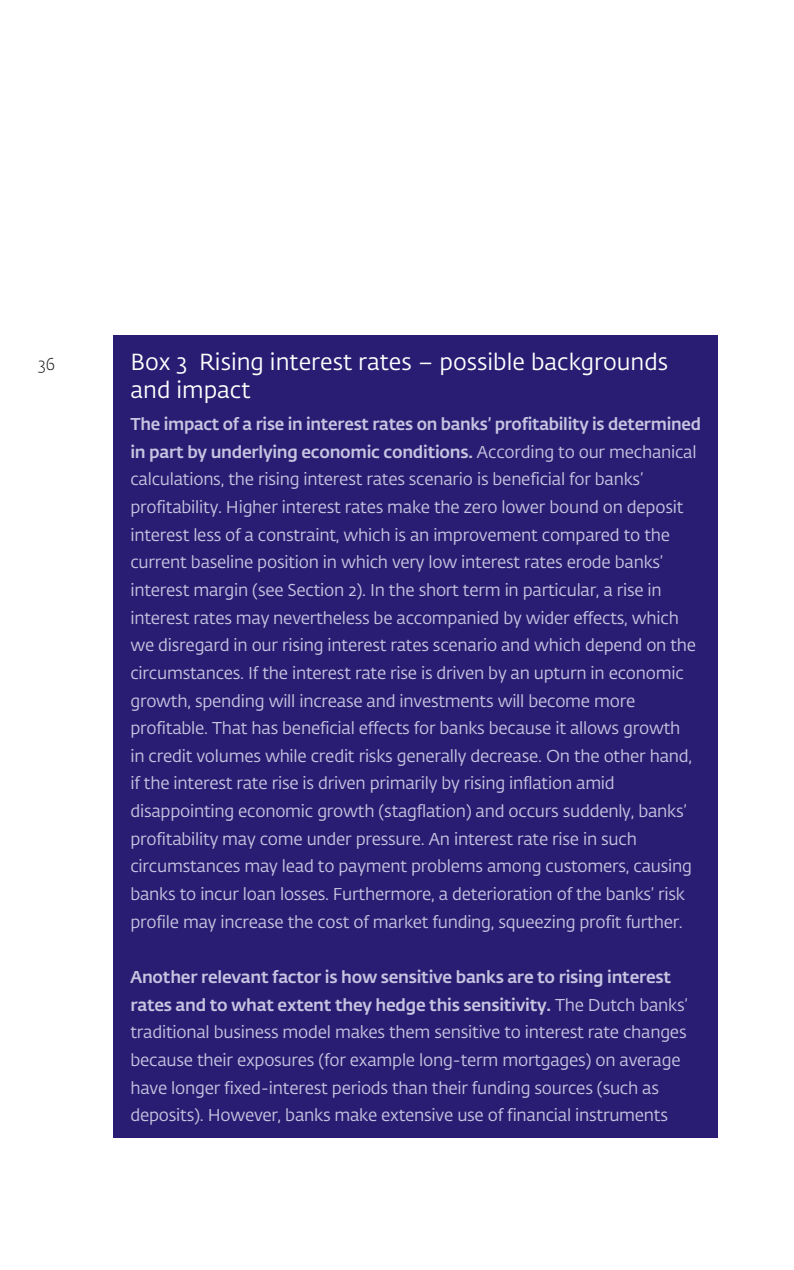
<style>
.page{position:relative;width:794px;height:1270px;background:#fff}
.page>*{position:absolute;margin:0;border:0;box-sizing:border-box;transform-origin:0 0}
.t1{font:23px/27.6px "DNB Fedra";color:#fff}
.t2{font:17px/27.6px "DNB Fedra";letter-spacing:-.015em;color:#c6c4e1}
.t3{font:300 17px "DNB Fedra";color:#231f20}
.s1{font-weight:500}
</style>
<div class="page">
<div style="left:113px;top:335px;width:605px;height:91px;background:#281d72"></div>
<div style="left:113px;top:395px;width:605px;height:549px;background:#281d72"></div>
<div style="left:113px;top:920px;width:605px;height:51px;background:#281d72"></div>
<div style="left:113px;top:948px;width:605px;height:189px;background:#281d72"></div>
<p class="t3" style="left:38px;top:354px;width:19px">36</p>
<h1 class="t1" style="left:130px;top:349px;width:539px">Box 3 Rising interest rates – possible backgrounds and impact</h1>
<p class="t2" style="left:130px;top:411px;width:572px"><span class="s1">The impact of a rise in interest rates on banks’ profitability is determined in part by underlying economic conditions.</span> According to our mechanical calculations, the rising interest rates scenario is beneficial for banks’ profitability. Higher interest rates make the zero lower bound on deposit interest less of a constraint, which is an improvement compared to the current baseline position in which very low interest rates erode banks’ interest margin (see Section 2). In the short term in particular, a rise in interest rates may nevertheless be accompanied by wider effects, which we disregard in our rising interest rates scenario and which depend on the circumstances. If the interest rate rise is driven by an upturn in economic growth, spending will increase and investments will become more profitable. That has beneficial effects for banks because it allows growth<br>in credit volumes while credit risks generally decrease. On the other hand, if the interest rate rise is driven primarily by rising inflation amid disappointing economic growth (stagflation) and occurs suddenly, banks’ profitability may come under pressure. An interest rate rise in such circumstances may lead to payment problems among customers, causing banks to incur loan losses. Furthermore, a deterioration of the banks’ risk profile may increase the cost of market funding, squeezing profit further.</p>
<p class="t2" style="left:130px;top:963px;width:559px"><span class="s1">Another relevant factor is how sensitive banks are to rising interest rates and to what extent they hedge this sensitivity.</span> The Dutch banks’ traditional business model makes them sensitive to interest rate changes because their exposures (for example long-term mortgages) on average have longer fixed-interest periods than their funding sources (such as deposits). However, banks make extensive use of financial instruments</p>
</div>
